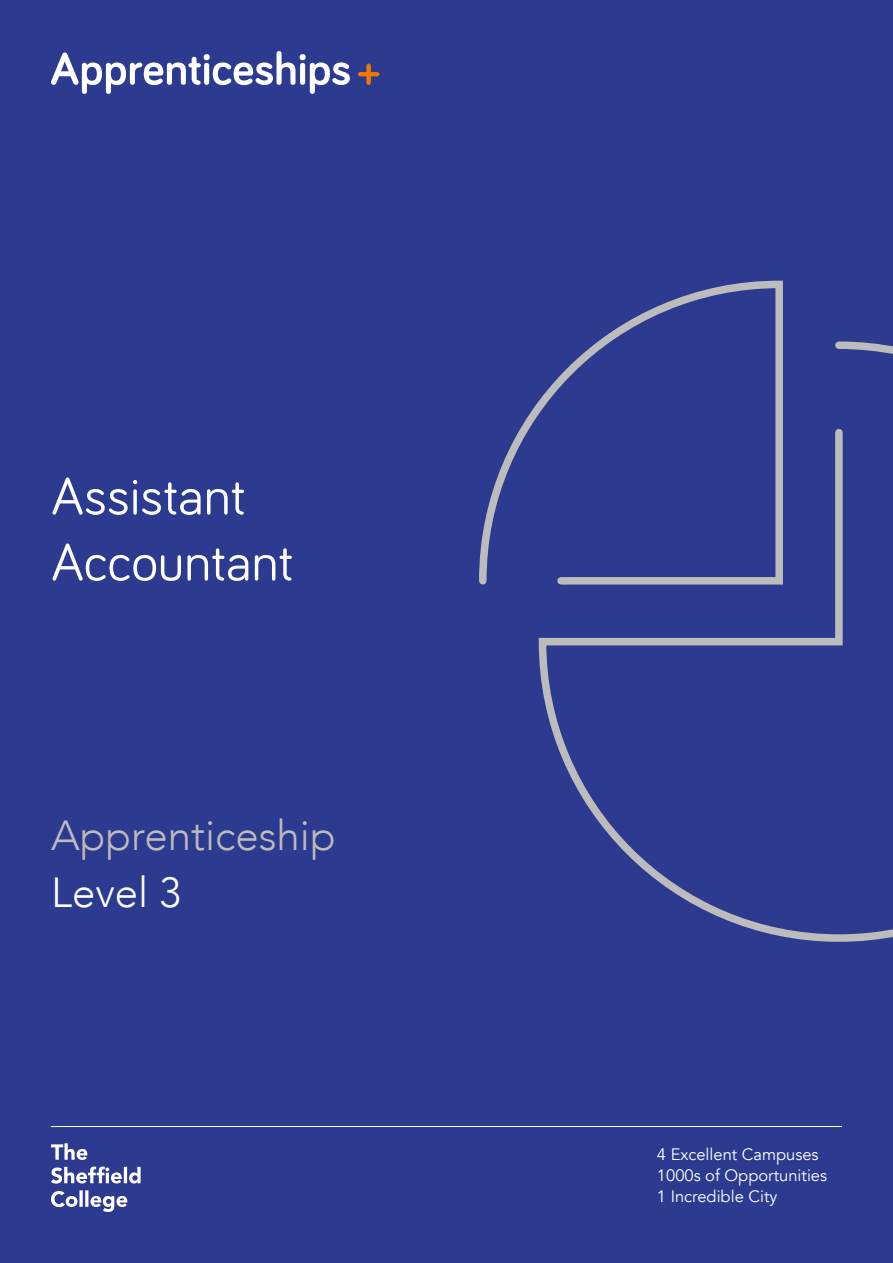
<style>
.page{position:relative;width:893px;height:1263px;background:#2c3b8f}
.page>*{position:absolute;margin:0;border:0;box-sizing:border-box;transform-origin:0 0}
.t1{font:54px/66px "Bariol";color:#fff}
.t2{font:300 42px "Avenir";color:#bcbcbc}
.t3{font:300 42px "Avenir";color:#fff}
.t4{font:16.5px/21px "Avenir";color:#fff}
</style>
<div class="page">
<hr style="left:51px;top:1126px;width:791px;height:1px;background:#fff">
<svg style="left:51px;top:1190px;width:76px;height:22px"></svg>
<svg style="left:51px;top:1166px;width:90px;height:17px"></svg>
<svg style="left:51px;top:1143px;width:36px;height:17px"></svg>
<svg style="left:479px;top:280px;width:414px;height:662px"></svg>
<svg style="left:358px;top:64px;width:21px;height:21px"></svg>
<svg style="left:51px;top:51px;width:299px;height:43px"></svg>
<h1 class="t1" style="left:51px;top:461px;width:244px">Assistant<br>Accountant</h1>
<h2 class="t2" style="left:51px;top:811px;width:286px">Apprenticeship</h2>
<h2 class="t3" style="left:51px;top:868px;width:131px">Level 3</h2>
<p class="t4" style="left:657px;top:1144px;width:172px">4 Excellent Campuses<br>1000s of Opportunities<br>1 Incredible City</p>
</div>
